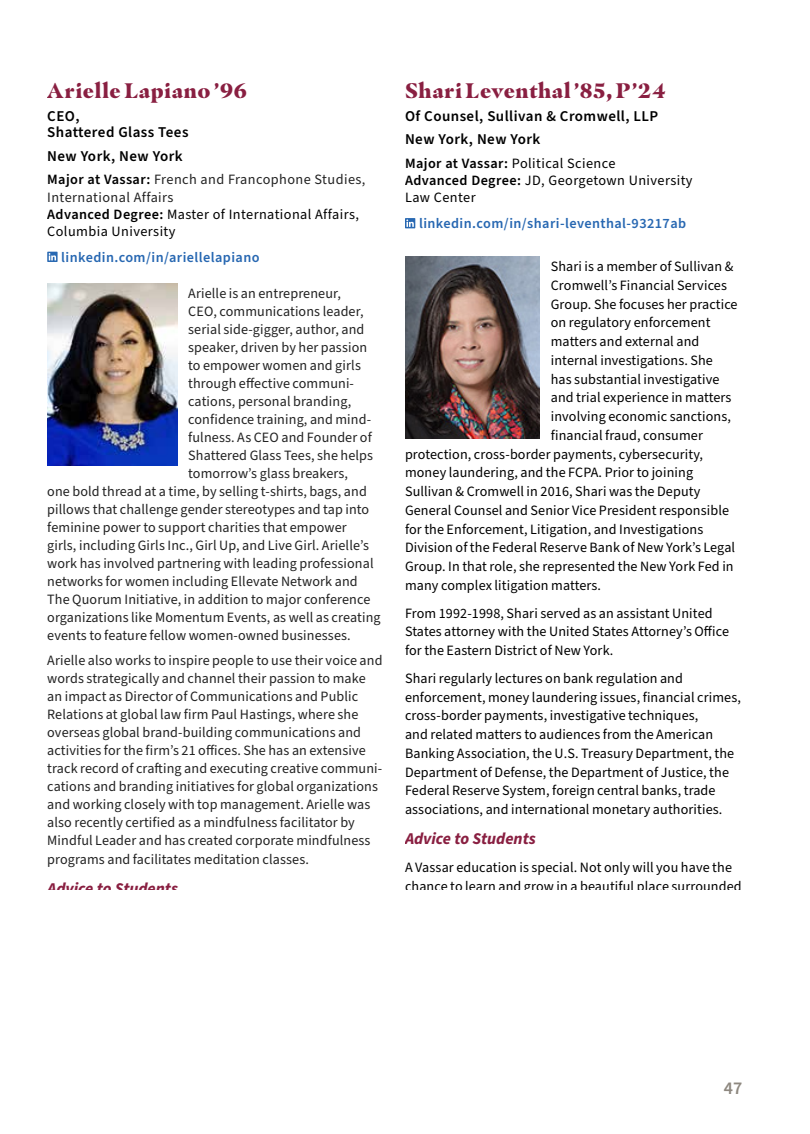
<style>
.page{position:relative;width:810px;height:1134px;background:#fff}
.page>*{position:absolute;margin:0;border:0;box-sizing:border-box;transform-origin:0 0}
.t1{font:900 21px "Masqualero";letter-spacing:.03em;color:#891f41}
.t2{font:600 18px "Source Sans Pro";color:#8e8880}
.t3{font:italic 700 16.5px "Source Sans Pro";color:#891f41}
.t4{font:600 15px/16.5px "Source Sans Pro";letter-spacing:.03em;color:#000}
.t5{font:14.25px/18px "Source Sans Pro";letter-spacing:.01em;color:#222}
.t6{font:14.25px/18.8px "Source Sans Pro";letter-spacing:.01em;color:#000}
.t7{font:14.25px/17.1px "Source Sans Pro";letter-spacing:.03em;color:#222}
.t8{font:14.25px/17.1px "Source Sans Pro";letter-spacing:.03em;color:#000}
.t9{font:600 14.25px "Source Sans Pro";letter-spacing:.03em;color:#2868b2}
.s1{font-weight:600;color:#000}
.s2{color:#000}
.s3{font-weight:600}
</style>
<div class="page">
<svg style="left:47px;top:252px;width:11px;height:10px"></svg>
<img style="left:47px;top:284px;width:130px;height:182px">
<svg style="left:405px;top:218px;width:10px;height:10px"></svg>
<img style="left:405px;top:256px;width:135px;height:183px">
<h1 class="t1" style="left:47px;top:77px;width:201px">Arielle Lapiano ’96</h1>
<p class="t4" style="left:47px;top:108px;width:143px">CEO,<br>Shattered Glass Tees</p>
<p class="t4" style="left:47px;top:148px;width:137px">New York, New York</p>
<p class="t7" style="left:47px;top:172px;width:320px"><span class="s1">Major at Vassar:</span> French and Francophone Studies, International Affairs<br><span class="s1">Advanced Degree:</span> <span class="s2">Master of International Affairs, Columbia University</span></p>
<p class="t9" style="left:61px;top:248px;width:200px">linkedin.com/in/ariellelapiano</p>
<p class="t5" style="left:188px;top:285px;width:154px">Arielle is an entrepreneur,</p>
<p class="t5" style="left:188px;top:303px;width:177px">CEO, communications leader,</p>
<p class="t5" style="left:188px;top:321px;width:178px">serial side-gigger, author, and</p>
<p class="t5" style="left:188px;top:339px;width:180px">speaker, driven by her passion</p>
<p class="t5" style="left:188px;top:357px;width:174px">to empower women and girls</p>
<p class="t5" style="left:188px;top:375px;width:167px">through effective communi-</p>
<p class="t5" style="left:188px;top:393px;width:165px">cations, personal branding,</p>
<p class="t5" style="left:188px;top:411px;width:184px">confidence training, and mind-</p>
<p class="t5" style="left:188px;top:429px;width:185px">fulness. As CEO and Founder of</p>
<p class="t5" style="left:188px;top:447px;width:186px">Shattered Glass Tees, she helps</p>
<p class="t5" style="left:188px;top:465px;width:161px">tomorrow’s glass breakers,</p>
<p class="t5" style="left:47px;top:483px;width:321px">one bold thread at a time, by selling t-shirts, bags, and</p>
<p class="t5" style="left:47px;top:501px;width:324px">pillows that challenge gender stereotypes and tap into</p>
<p class="t5" style="left:47px;top:519px;width:301px">feminine power to support charities that empower</p>
<p class="t5" style="left:47px;top:537px;width:323px">girls, including Girls Inc., Girl Up, and Live Girl. Arielle’s</p>
<p class="t5" style="left:47px;top:555px;width:328px">work has involved partnering with leading professional</p>
<p class="t5" style="left:47px;top:573px;width:312px">networks for women including Ellevate Network and</p>
<p class="t5" style="left:47px;top:591px;width:325px">The Quorum Initiative, in addition to major conference</p>
<p class="t5" style="left:47px;top:609px;width:335px">organizations like Momentum Events, as well as creating</p>
<p class="t5" style="left:47px;top:627px;width:305px">events to feature fellow women-owned businesses.</p>
<p class="t5" style="left:47px;top:652px;width:337px">Arielle also works to inspire people to use their voice and words strategically and channel their passion to make an impact as Director of Communications and Public Relations at global law firm Paul Hastings, where she overseas global brand-building communications and activities for the firm’s 21 offices. She has an extensive track record of crafting and executing creative communi&shy;cations and branding initiatives for global organizations and working closely with top management. Arielle was also recently certified as a mindfulness facilitator by Mindful Leader and has created corporate mindfulness programs and facilitates meditation classes.</p>
<p class="t3" style="left:47px;top:877px;width:132px">Advice to Students</p>
<h1 class="t1" style="left:405px;top:77px;width:262px">Shari Leventhal ’85, P’24</h1>
<p class="t4" style="left:405px;top:105px;width:255px;line-height:23.2px">Of Counsel, Sullivan &amp; Cromwell, LLP<br>New York, New York</p>
<p class="t8" style="left:405px;top:155px;width:289px"><span class="s3">Major at Vassar:</span> Political Science<br><span class="s3">Advanced Degree:</span> JD, Georgetown University<br>Law Center</p>
<p class="t9" style="left:419px;top:214px;width:269px">linkedin.com/in/shari-leventhal-93217ab</p>
<p class="t6" style="left:551px;top:257px;width:184px">Shari is a member of Sullivan &amp;</p>
<p class="t6" style="left:551px;top:276px;width:178px">Cromwell’s Financial Services</p>
<p class="t6" style="left:551px;top:295px;width:188px">Group. She focuses her practice</p>
<p class="t6" style="left:551px;top:314px;width:161px">on regulatory enforcement</p>
<p class="t6" style="left:551px;top:332px;width:150px">matters and external and</p>
<p class="t6" style="left:551px;top:351px;width:164px">internal investigations. She</p>
<p class="t6" style="left:551px;top:370px;width:170px">has substantial investigative</p>
<p class="t6" style="left:551px;top:389px;width:182px">and trial experience in matters</p>
<p class="t6" style="left:551px;top:407px;width:182px">involving economic sanctions,</p>
<p class="t6" style="left:551px;top:426px;width:154px">financial fraud, consumer</p>
<p class="t6" style="left:405px;top:445px;width:300px">protection, cross-border payments, cybersecurity,</p>
<p class="t6" style="left:405px;top:464px;width:290px">money laundering, and the FCPA. Prior to joining</p>
<p class="t6" style="left:405px;top:482px;width:297px">Sullivan &amp; Cromwell in 2016, Shari was the Deputy</p>
<p class="t6" style="left:405px;top:501px;width:326px">General Counsel and Senior Vice President responsible</p>
<p class="t6" style="left:405px;top:520px;width:300px">for the Enforcement, Litigation, and Investigations</p>
<p class="t6" style="left:405px;top:539px;width:332px">Division of the Federal Reserve Bank of New York’s Legal</p>
<p class="t6" style="left:405px;top:557px;width:330px">Group. In that role, she represented the New York Fed in</p>
<p class="t6" style="left:405px;top:576px;width:198px">many complex litigation matters.</p>
<p class="t6" style="left:405px;top:604px;width:326px">From 1992-1998, Shari served as an assistant United<br>States attorney with the United States Attorney’s Office for the Eastern District of New York.</p>
<p class="t6" style="left:405px;top:669px;width:337px">Shari regularly lectures on bank regulation and enforcement, money laundering issues, financial crimes, cross-border payments, investigative techniques,<br>and related matters to audiences from the American Banking Association, the U.S. Treasury Department, the Department of Defense, the Department of Justice, the Federal Reserve System, foreign central banks, trade associations, and international monetary authorities.</p>
<p class="t3" style="left:405px;top:827px;width:132px">Advice to Students</p>
<p class="t6" style="left:405px;top:858px;width:338px">A Vassar education is special. Not only will you have the chance to learn and grow in a beautiful place surrounded</p>
<p class="t2" style="left:724px;top:1076px;width:20px">47</p>
</div>
